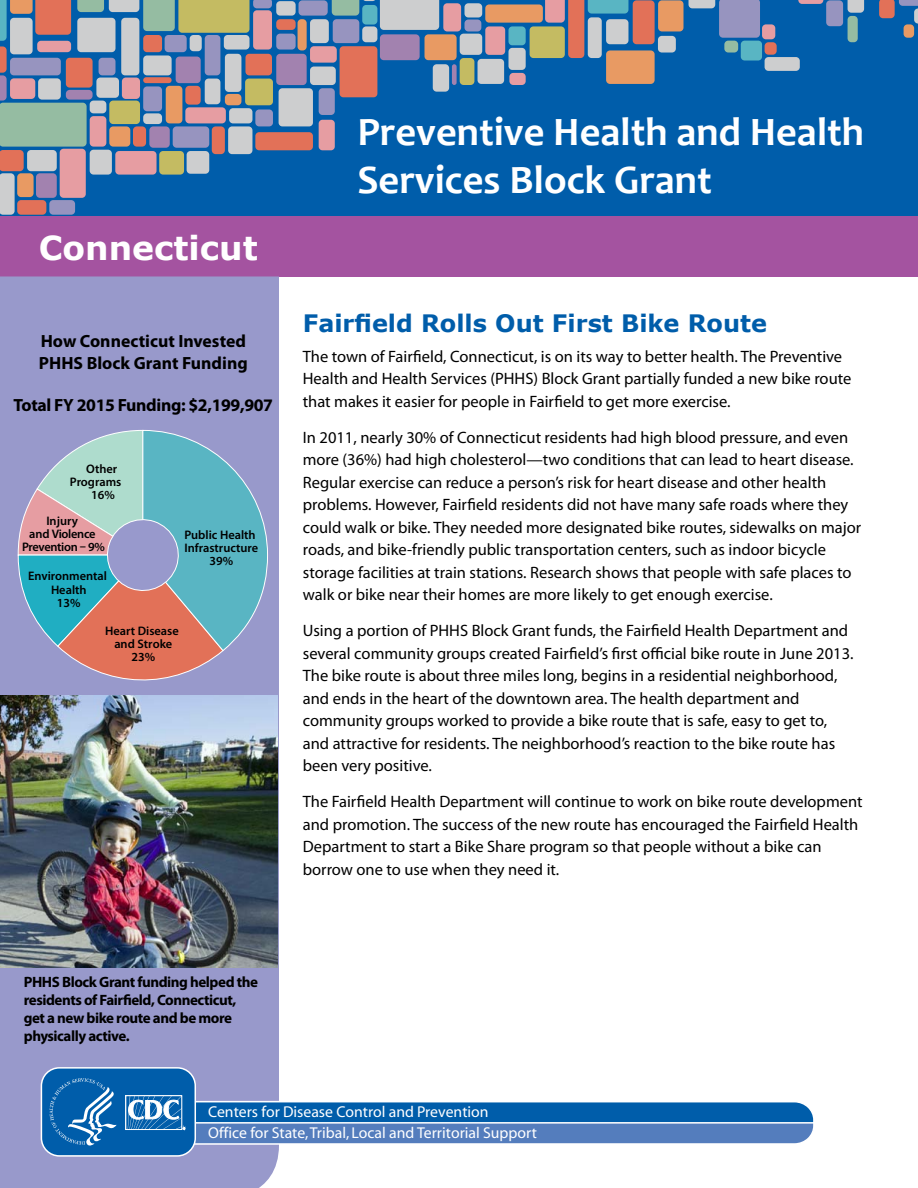
<style>
.page{position:relative;width:918px;height:1188px;background:#fff}
.page>*{position:absolute;margin:0;border:0;box-sizing:border-box;transform-origin:0 0}
.t1{font:700 40.5px/48.6px "Candara";color:#fff}
.header_state{font:700 33px "Verdana";color:#fff}
.header2{font:700 24px "Verdana";color:#005daa}
.t2{font:700 17.7px/21.3px "Myriad Pro";color:#000}
.t3{font:700 17.7px "Myriad Pro";letter-spacing:-.02em;color:#000}
.t4{font:16.5px/22.5px "Myriad Pro";color:#000}
.t5{font:15.75px/21px "Myriad";color:#fff}
.t6{font:700 15px/18px "Myriad Pro";letter-spacing:-.03em;color:#000}
.t7{font:600 12.45px/13.2px "Myriad Pro";color:#000;text-align:center}
.t8{font:600 12.45px/13.2px "Myriad Pro";letter-spacing:-.025em;color:#000;text-align:center}
</style>
<div class="page">
<div style="left:0;top:207px;width:918px;height:69px;background:#a453a0"></div>
<div style="left:0;top:276px;width:279px;height:912px;background:#9899cb"></div>
<div style="left:0;top:0;width:918px;height:216px;background:#005daa"></div>
<div style="left:509px;top:26px;width:17px;height:19px;background:#59b5c3;border-radius:4px"></div>
<div style="left:741px;top:41px;width:21px;height:20px;background:#59b5c3;border-radius:4px"></div>
<div style="left:530px;top:26px;width:35px;height:32px;background:#c4bb62;border-radius:4px"></div>
<div style="left:245px;top:79px;width:28px;height:26px;background:#c4bb62;border-radius:4px"></div>
<div style="left:460px;top:58px;width:14px;height:27px;background:#c4bb62;border-radius:4px"></div>
<div style="left:276px;top:19px;width:20px;height:11px;background:#e27158;border-radius:4px"></div>
<div style="left:340px;top:46px;width:37px;height:51px;background:#e27158;border-radius:4px"></div>
<div style="left:255px;top:132px;width:58px;height:18px;background:#e27158;border-radius:4px"></div>
<div style="left:633px;top:0;width:22px;height:44px;background:#e27158;border-radius:4px"></div>
<div style="left:765px;top:42px;width:12px;height:13px;background:#e27158;border-radius:4px"></div>
<svg style="left:848px;top:0;width:16px;height:13px"></svg>
<div style="left:276px;top:1px;width:20px;height:15px;background:#cdcecf;border-radius:4px"></div>
<div style="left:509px;top:48px;width:17px;height:22px;background:#cdcecf;border-radius:4px"></div>
<div style="left:478px;top:59px;width:26px;height:25px;background:#cdcecf;border-radius:4px"></div>
<div style="left:279px;top:88px;width:34px;height:38px;background:#cdcecf;border-radius:4px"></div>
<div style="left:310px;top:67px;width:26px;height:18px;background:#cdcecf;border-radius:4px"></div>
<div style="left:310px;top:19px;width:19px;height:24px;background:#cdcecf;border-radius:4px"></div>
<div style="left:362px;top:26px;width:15px;height:16px;background:#cdcecf;border-radius:4px"></div>
<div style="left:460px;top:34px;width:22px;height:21px;background:#cdcecf;border-radius:4px"></div>
<div style="left:433px;top:64px;width:16px;height:28px;background:#cdcecf;border-radius:4px"></div>
<div style="left:465px;top:3px;width:17px;height:14px;background:#cdcecf;border-radius:4px"></div>
<div style="left:765px;top:57px;width:35px;height:14px;background:#cdcecf;border-radius:4px"></div>
<div style="left:658px;top:36px;width:18px;height:17px;background:#cdcecf;border-radius:4px"></div>
<div style="left:276px;top:54px;width:31px;height:31px;background:#a282af;border-radius:4px"></div>
<div style="left:380px;top:34px;width:40px;height:26px;background:#a282af;border-radius:4px"></div>
<div style="left:452px;top:64px;width:5px;height:21px;background:#a282af;border-radius:2px"></div>
<svg style="left:879px;top:0;width:39px;height:24px"></svg>
<div style="left:276px;top:34px;width:20px;height:16px;background:#9794bf;border-radius:4px"></div>
<div style="left:319px;top:88px;width:16px;height:27px;background:#9794bf;border-radius:4px"></div>
<svg style="left:255px;top:109px;width:18px;height:17px"></svg>
<div style="left:333px;top:19px;width:26px;height:24px;background:#9794bf;border-radius:4px"></div>
<div style="left:299px;top:0;width:29px;height:16px;background:#9794bf;border-radius:4px"></div>
<div style="left:465px;top:20px;width:16px;height:11px;background:#9794bf;border-radius:4px"></div>
<svg style="left:689px;top:0;width:71px;height:38px"></svg>
<div style="left:826px;top:0;width:17px;height:26px;background:#9794bf;border-radius:4px"></div>
<div style="left:485px;top:4px;width:58px;height:19px;background:#e89a63;border-radius:4px"></div>
<div style="left:298px;top:19px;width:9px;height:31px;background:#e89a63;border-radius:4px"></div>
<div style="left:425px;top:34px;width:32px;height:26px;background:#e89a63;border-radius:4px"></div>
<div style="left:658px;top:0;width:26px;height:31px;background:#e89a63;border-radius:4px"></div>
<div style="left:606px;top:50px;width:49px;height:34px;background:#e89a63;border-radius:4px"></div>
<div style="left:904px;top:24px;width:10px;height:14px;background:#e89a63;border-radius:4px"></div>
<svg style="left:332px;top:0;width:107px;height:30px"></svg>
<svg style="left:0;top:0;width:272px;height:215px"></svg>
<div style="left:724px;top:41px;width:14px;height:12px;background:#95bca2;border-radius:4px"></div>
<div style="left:848px;top:16px;width:10px;height:26px;background:#95bca2;border-radius:4px"></div>
<svg style="left:798px;top:0;width:25px;height:4px"></svg>
<div style="left:37px;top:41px;width:34px;height:11px;background:#e69da2;border-radius:4px"></div>
<div style="left:253px;top:10px;width:19px;height:40px;background:#e69da2;border-radius:4px"></div>
<div style="left:485px;top:26px;width:20px;height:29px;background:#e69da2;border-radius:4px"></div>
<div style="left:509px;top:73px;width:17px;height:12px;background:#e69da2;border-radius:4px"></div>
<div style="left:319px;top:120px;width:16px;height:30px;background:#e69da2;border-radius:4px"></div>
<div style="left:310px;top:46px;width:27px;height:17px;background:#e69da2;border-radius:4px"></div>
<div style="left:443px;top:3px;width:18px;height:28px;background:#e69da2;border-radius:4px"></div>
<svg style="left:545px;top:0;width:83px;height:58px"></svg>
<div style="left:115px;top:151px;width:42px;height:24px;background:#e69da2;border-radius:4px"></div>
<div style="left:185px;top:107px;width:41px;height:16px;background:#e69da2;border-radius:4px"></div>
<div style="left:122px;top:78px;width:18px;height:21px;background:#e69da2;border-radius:4px"></div>
<div style="left:90px;top:116px;width:16px;height:31px;background:#e69da2;border-radius:4px"></div>
<div style="left:10px;top:78px;width:25px;height:21px;background:#e69da2;border-radius:4px"></div>
<div style="left:60px;top:149px;width:26px;height:49px;background:#e69da2;border-radius:4px"></div>
<div style="left:762px;top:24px;width:13px;height:15px;background:#e69da2;border-radius:4px"></div>
<svg style="left:17px;top:430px;width:251px;height:250px;background:#91a6b4"></svg>
<img style="left:0;top:695px;width:278px;height:273px">
<div style="left:41px;top:1068px;width:154px;height:88px;background:#005daa;border-radius:18px"></div>
<div style="left:41px;top:1067px;width:155px;height:90px;border:2px solid #fff;border-radius:18px"></div>
<svg style="left:49px;top:1078px;width:68px;height:68px"></svg>
<div style="left:125px;top:1095px;width:57px;height:35px;background:#eff4f9"></div>
<svg style="left:126px;top:1096px;width:2px;height:34px"></svg>
<svg style="left:128px;top:1096px;width:686px;height:49px"></svg>
<h1 class="header_state" style="left:39px;top:224px;width:221px">Connecticut</h1>
<p class="t2" style="left:39px;top:330px;width:210px">How Connecticut Invested<br>PHHS Block Grant Funding</p>
<p class="t3" style="left:14px;top:394px;width:261px">Total FY 2015 Funding: $2,199,907</p>
<p class="t7" style="left:86px;top:462px;width:33px">Other</p>
<p class="t7" style="left:70px;top:475px;width:53px">Programs</p>
<p class="t7" style="left:91px;top:488px;width:25px">16%</p>
<p class="t8" style="left:22px;top:513px;width:84px">Injury<br>and Violence<br>Prevention – 9%</p>
<p class="t7" style="left:28px;top:569px;width:81px">Environmental<br>Health<br>13%</p>
<p class="t7" style="left:184px;top:528px;width:75px">Public Health<br>Infrastructure<br>39%</p>
<p class="t7" style="left:105px;top:623px;width:75px">Heart Disease and Stroke<br>23%</p>
<p class="t1" style="left:357px;top:107px;width:508px">Preventive Health and Health<br>Services Block Grant</p>
<h2 class="header2" style="left:303px;top:307px;width:466px">Fairfield Rolls Out First Bike Route</h2>
<p class="t4" style="left:303px;top:345px;width:550px">The town of Fairfield, Connecticut, is on its way to better health. The Preventive<br>Health and Health Services (PHHS) Block Grant partially funded a new bike route that makes it easier for people in Fairfield to get more exercise.</p>
<p class="t4" style="left:303px;top:426px;width:560px">In 2011, nearly 30% of Connecticut residents had high blood pressure, and even more (36%) had high cholesterol—two conditions that can lead to heart disease.<br>Regular exercise can reduce a person’s risk for heart disease and other health problems. However, Fairfield residents did not have many safe roads where they could walk or bike. They needed more designated bike routes, sidewalks on major roads, and bike-friendly public transportation centers, such as indoor bicycle storage facilities at train stations. Research shows that people with safe places to walk or bike near their homes are more likely to get enough exercise.</p>
<p class="t4" style="left:303px;top:619px;width:552px">Using a portion of PHHS Block Grant funds, the Fairfield Health Department and several community groups created Fairfield’s first official bike route in June 2013.<br>The bike route is about three miles long, begins in a residential neighborhood, and ends in the heart of the downtown area. The health department and community groups worked to provide a bike route that is safe, easy to get to, and attractive for residents. The neighborhood’s reaction to the bike route has been very positive.</p>
<p class="t4" style="left:303px;top:790px;width:561px">The Fairfield Health Department will continue to work on bike route development and promotion. The success of the new route has encouraged the Fairfield Health Department to start a Bike Share program so that people without a bike can borrow one to use when they need it.</p>
<p class="t6" style="left:24px;top:973px;width:236px">PHHS Block Grant funding helped the residents of Fairfield, Connecticut, get a new bike route and be more physically active.</p>
<p class="t5" style="left:208px;top:1102px;width:330px">Centers for Disease Control and Prevention<br>Office for State, Tribal, Local and Territorial Support</p>
</div>
